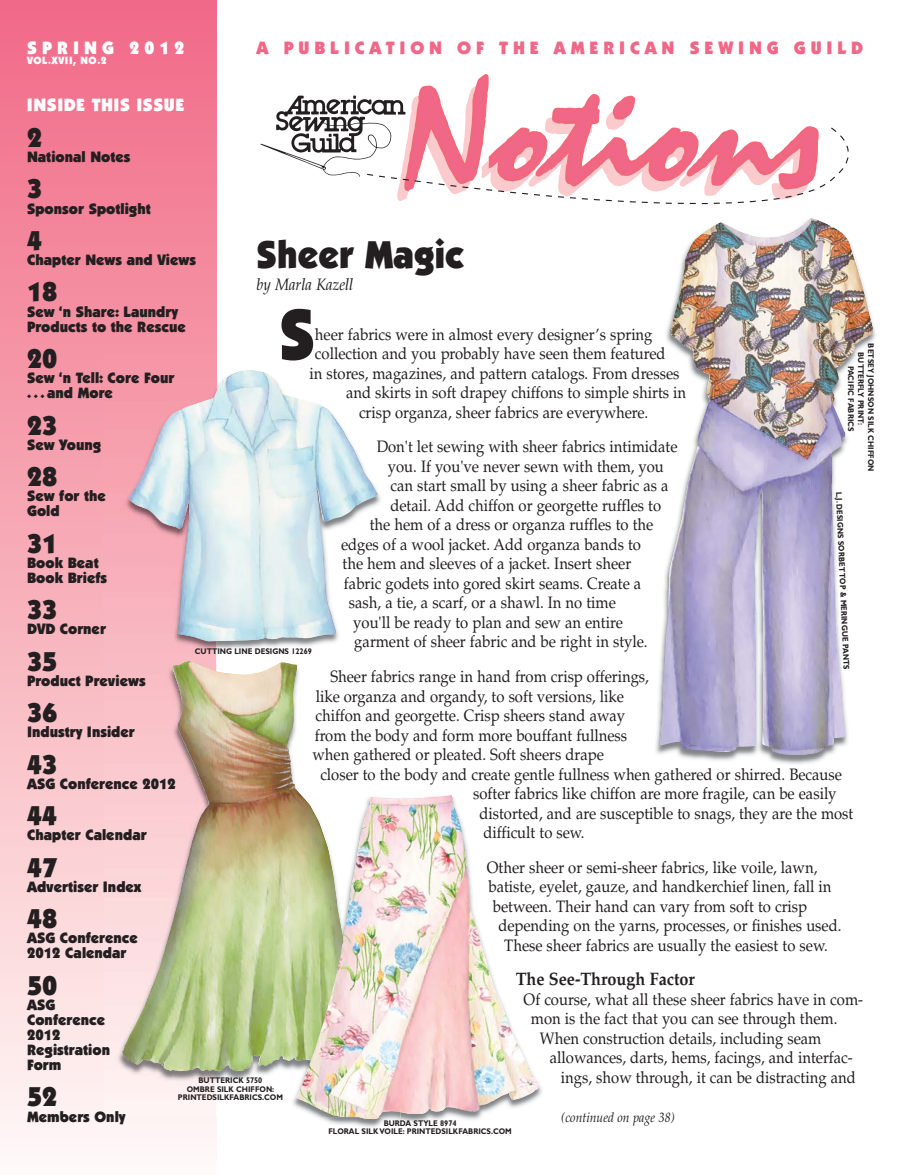
<style>
.page{position:relative;width:905px;height:1175px;background:#fff}
.page>*{position:absolute;margin:0;border:0;box-sizing:border-box;transform-origin:0 0}
.t1{font:900 72px "Itc Kabel";color:#231f20;scale:.9 1}
.t2{font:900 39px "Itc Kabel";color:#231f20;scale:.95 1}
.t3{font:900 27.45px "Itc Kabel";color:#231f20}
.t4{font:900 18px "Itc Kabel";letter-spacing:.265em;color:#f16787}
.t5{font:700 18px "Palatino";color:#231f20;scale:.9 1}
.t6{font:900 18px "Itc Kabel";letter-spacing:.28em;color:#fff}
.t7{font:900 17.85px "Itc Kabel";letter-spacing:.03em;color:#fff}
.t8{font:16.5px "Palatino";color:#231f20;scale:.9 1}
.t9{font:italic 16.5px "Palatino";color:#231f20;scale:.9 1}
.t10{font:900 15.15px/15.1px "Itc Kabel";color:#231f20}
.t11{font:italic 13.5px "Palatino";color:#231f20;scale:.9 1}
.t12{font:900 10.5px "Itc Kabel";letter-spacing:.055em;color:#fff}
.t13{font:700 8.25px/8.2px "Gill Sans";color:#231f20;text-align:center;scale:.9 1}
</style>
<div class="page">
<img style="left:656px;top:204px;width:220px;height:560px">
<img style="left:660px;top:218px;width:213px;height:537px">
<div style="left:0;top:0;width:216px;height:1174px;background:linear-gradient(to bottom,#f16984,#fff8f4)"></div>
<img style="left:322px;top:1084px;width:220px;height:44px">
<img style="left:318px;top:795px;width:221px;height:324px">
<img style="left:216px;top:355px;width:184px;height:752px">
<img style="left:103px;top:689px;width:113px;height:428px">
<img style="left:296px;top:797px;width:104px;height:320px">
<img style="left:122px;top:689px;width:244px;height:376px">
<img style="left:103px;top:355px;width:113px;height:273px">
<img style="left:103px;top:628px;width:296px;height:61px">
<img style="left:173px;top:661px;width:124px;height:28px">
<img style="left:129px;top:370px;width:249px;height:271px">
<svg style="left:397px;top:74px;width:451px;height:130px"></svg>
<img style="left:260px;top:94px;width:147px;height:85px">
<p class="t6" style="left:27px;top:40px;width:159px">SPRING 2012</p>
<p class="t4" style="left:256px;top:40px;width:608px">A PUBLICATION OF THE AMERICAN SEWING GUILD</p>
<p class="t12" style="left:27px;top:56px;width:81px">VOL.XVII, NO.2</p>
<p class="t7" style="left:27px;top:98px;width:159px">INSIDE THIS ISSUE</p>
<h3 class="t3" style="left:27px;top:127px;width:17px">2</h3>
<p class="t10" style="left:27px;top:150px;width:105px">National Notes</p>
<h3 class="t3" style="left:27px;top:178px;width:17px">3</h3>
<p class="t10" style="left:27px;top:202px;width:125px">Sponsor Spotlight</p>
<h3 class="t3" style="left:27px;top:230px;width:17px">4</h3>
<p class="t10" style="left:27px;top:253px;width:170px">Chapter News and Views</p>
<h3 class="t3" style="left:27px;top:281px;width:32px">18</h3>
<p class="t10" style="left:27px;top:305px;width:160px">Sew ‘n Share: Laundry<br>Products to the Rescue</p>
<h3 class="t3" style="left:27px;top:348px;width:32px">20</h3>
<p class="t10" style="left:27px;top:371px;width:149px">Sew ‘n Tell: Core Four . . . and More</p>
<h3 class="t3" style="left:27px;top:414px;width:32px">23</h3>
<p class="t10" style="left:27px;top:438px;width:76px">Sew Young</p>
<h3 class="t3" style="left:27px;top:466px;width:32px">28</h3>
<p class="t10" style="left:27px;top:489px;width:80px">Sew for the<br>Gold</p>
<h3 class="t3" style="left:27px;top:532px;width:32px">31</h3>
<p class="t10" style="left:27px;top:556px;width:82px">Book Beat<br>Book Briefs</p>
<h3 class="t3" style="left:27px;top:599px;width:32px">33</h3>
<p class="t10" style="left:27px;top:622px;width:80px">DVD Corner</p>
<h3 class="t3" style="left:27px;top:650px;width:32px">35</h3>
<p class="t10" style="left:27px;top:674px;width:120px">Product Previews</p>
<h3 class="t3" style="left:27px;top:702px;width:32px">36</h3>
<p class="t10" style="left:27px;top:725px;width:109px">Industry Insider</p>
<h3 class="t3" style="left:27px;top:753px;width:32px">43</h3>
<p class="t10" style="left:27px;top:777px;width:150px">ASG Conference 2012</p>
<h3 class="t3" style="left:27px;top:805px;width:32px">44</h3>
<p class="t10" style="left:27px;top:828px;width:121px">Chapter Calendar</p>
<h3 class="t3" style="left:27px;top:856px;width:32px">47</h3>
<p class="t10" style="left:27px;top:879px;width:116px">Advertiser Index</p>
<h3 class="t3" style="left:27px;top:908px;width:32px">48</h3>
<p class="t10" style="left:27px;top:931px;width:112px">ASG Conference<br>2012 Calendar</p>
<h3 class="t3" style="left:27px;top:974px;width:32px">50</h3>
<p class="t10" style="left:27px;top:997px;width:85px">ASG<br>Conference<br>2012<br>Registration<br>Form</p>
<h3 class="t3" style="left:27px;top:1086px;width:32px">52</h3>
<p class="t10" style="left:27px;top:1109px;width:100px">Members Only</p>
<h2 class="t2" style="left:257px;top:239px;width:219px">Sheer Magic</h2>
<p class="t9" style="left:257px;top:278px;width:109px">by Marla Kazell</p>
<h1 class="t1" style="left:279px;top:307px;width:42px">S</h1>
<p class="t8" style="left:315px;top:328px;width:376px">heer fabrics were in almost every designer’s spring</p>
<p class="t8" style="left:315px;top:347px;width:391px">collection and you probably have seen them featured</p>
<p class="t8" style="left:309px;top:367px;width:412px">in stores, magazines, and pattern catalogs. From dresses</p>
<p class="t8" style="left:346px;top:386px;width:379px">and skirts in soft drapey chiffons to simple shirts in</p>
<p class="t8" style="left:359px;top:406px;width:323px">crisp organza, sheer fabrics are everywhere.</p>
<p class="t8" style="left:376px;top:440px;width:336px">Don't let sewing with sheer fabrics intimidate</p>
<p class="t8" style="left:388px;top:460px;width:308px">you. If you've never sewn with them, you</p>
<p class="t8" style="left:390px;top:479px;width:310px">can start small by using a sheer fabric as a</p>
<p class="t8" style="left:390px;top:499px;width:302px">detail. Add chiffon or georgette ruffles to</p>
<p class="t8" style="left:369px;top:518px;width:316px">the hem of a dress or organza ruffles to the</p>
<p class="t8" style="left:341px;top:538px;width:335px">edges of a wool jacket. Add organza bands to</p>
<p class="t8" style="left:342px;top:557px;width:322px">the hem and sleeves of a jacket. Insert sheer</p>
<p class="t8" style="left:344px;top:577px;width:332px">fabric godets into gored skirt seams. Create a</p>
<p class="t8" style="left:349px;top:596px;width:298px">sash, a tie, a scarf, or a shawl. In no time</p>
<p class="t8" style="left:353px;top:616px;width:301px">you'll be ready to plan and sew an entire</p>
<p class="t8" style="left:354px;top:635px;width:327px">garment of sheer fabric and be right in style.</p>
<p class="t8" style="left:330px;top:670px;width:355px">Sheer fabrics range in hand from crisp offerings,</p>
<p class="t8" style="left:316px;top:689px;width:344px">like organza and organdy, to soft versions, like</p>
<p class="t8" style="left:315px;top:709px;width:345px">chiffon and georgette. Crisp sheers stand away</p>
<p class="t8" style="left:315px;top:728px;width:348px">from the body and form more bouffant fullness</p>
<p class="t8" style="left:312px;top:748px;width:325px">when gathered or pleated. Soft sheers drape</p>
<p class="t8" style="left:320px;top:767px;width:581px">closer to the body and create gentle fullness when gathered or shirred. Because</p>
<p class="t8" style="left:473px;top:787px;width:405px">softer fabrics like chiffon are more fragile, can be easily</p>
<p class="t8" style="left:479px;top:806px;width:417px">distorted, and are susceptible to snags, they are the most</p>
<p class="t8" style="left:483px;top:826px;width:114px">difficult to sew.</p>
<p class="t8" style="left:487px;top:860px;width:368px">Other sheer or semi-sheer fabrics, like voile, lawn,</p>
<p class="t8" style="left:488px;top:880px;width:382px">batiste, eyelet, gauze, and handkerchief linen, fall in</p>
<p class="t8" style="left:493px;top:899px;width:350px">between. Their hand can vary from soft to crisp</p>
<p class="t8" style="left:498px;top:919px;width:383px">depending on the yarns, processes, or finishes used.</p>
<p class="t8" style="left:504px;top:938px;width:361px">These sheer fabrics are usually the easiest to sew.</p>
<p class="t5" style="left:515px;top:972px;width:200px">The See-Through Factor</p>
<p class="t8" style="left:523px;top:992px;width:378px">Of course, what all these sheer fabrics have in com-</p>
<p class="t8" style="left:531px;top:1012px;width:342px">mon is the fact that you can see through them.</p>
<p class="t8" style="left:540px;top:1031px;width:314px">When construction details, including seam</p>
<p class="t8" style="left:550px;top:1051px;width:338px">allowances, darts, hems, facings, and interfac-</p>
<p class="t8" style="left:561px;top:1070px;width:329px">ings, show through, it can be distracting and</p>
<p class="t11" style="left:561px;top:1111px;width:128px">(continued on page 38)</p>
<p class="t13" style="left:874px;top:343px;width:144px;rotate:90deg">BETSEY JOHNSON SILK CHIFFON</p>
<p class="t13" style="left:864px;top:352px;width:83px;rotate:90deg">BUTTERFLY PRINT:</p>
<p class="t13" style="left:854px;top:366px;width:74px;rotate:90deg">PACIFIC FABRICS</p>
<p class="t13" style="left:842px;top:491px;width:199px;rotate:88deg">L.J. DESIGNS SORBET TOP &amp; MERINGUE PANTS</p>
<p class="t13" style="left:195px;top:648px;width:132px">CUTTING LINE DESIGNS 12269</p>
<p class="t13" style="left:178px;top:1077px;width:118px">BUTTERICK 5750<br>OMBRE SILK CHIFFON:<br>PRINTEDSILKFABRICS.COM</p>
<p class="t13" style="left:328px;top:1119px;width:205px">BURDA STYLE 8974<br>FLORAL SILK VOILE: PRINTEDSILKFABRICS.COM</p>
</div>
